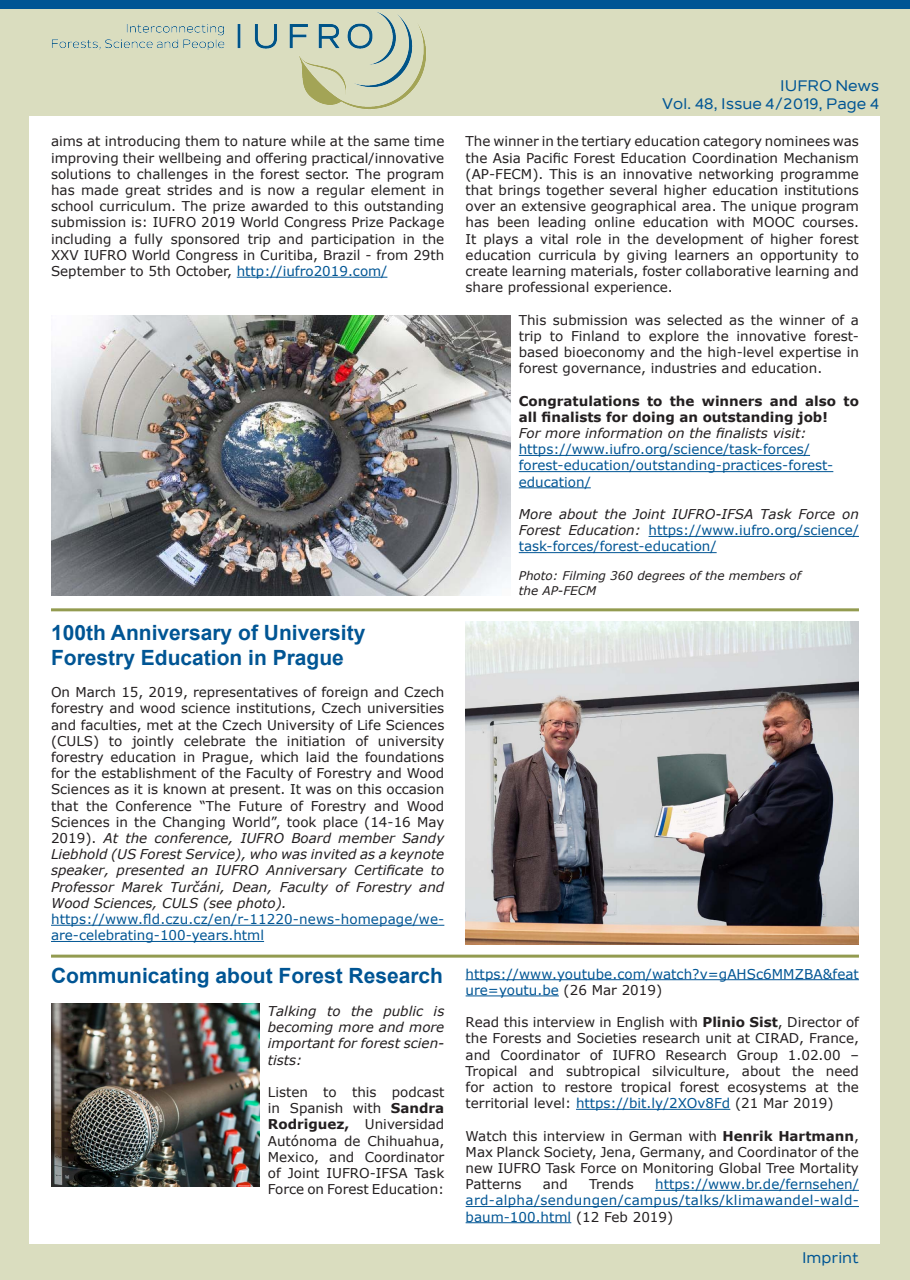
<style>
.page{position:relative;width:910px;height:1280px;background:#daddbf}
.page>*{position:absolute;margin:0;border:0;box-sizing:border-box;transform-origin:0 0}
.t1{font:700 21px/25.2px "Arial";color:#005594}
.t2{font:500 15px "Nolan";color:#005594}
.t3{font:13.5px/16.2px "Verdana";color:#231f20;text-align:justify}
.t4{font:13.5px/16.2px "Verdana";color:#005594}
.t5{font:italic 13.5px/16.2px "Verdana";color:#231f20;text-align:justify}
.t6{font:700 13.5px/16.2px "Verdana";color:#231f20}
.t7{font:italic 12px "Verdana";color:#231f20}
.s1{color:#005594}
.s2{font-style:italic;color:#231f20}
.s3{font-style:italic}
.s4{font-weight:700}
.s5{color:#231f20}
</style>
<div class="page">
<div style="left:30px;top:117px;width:850px;height:1127px;background:#fff"></div>
<img style="left:52px;top:12px;width:374px;height:97px">
<div style="left:0;top:0;width:910px;height:8px;background:#005594"></div>
<hr style="left:237px;top:277px;width:150px;height:1px;background:#005594">
<img style="left:51px;top:316px;width:459px;height:279px">
<hr style="left:519px;top:455px;width:291px;height:1px;background:#005594">
<hr style="left:519px;top:471px;width:314px;height:1px;background:#005594">
<hr style="left:519px;top:487px;width:72px;height:1px;background:#005594">
<hr style="left:649px;top:536px;width:210px;height:1px;background:#005594">
<hr style="left:519px;top:552px;width:198px;height:1px;background:#005594">
<hr style="left:51px;top:608px;width:808px;height:3px;background:#939b50">
<hr style="left:51px;top:925px;width:393px;height:1px;background:#005594">
<hr style="left:51px;top:941px;width:213px;height:1px;background:#005594">
<img style="left:466px;top:622px;width:393px;height:322px">
<hr style="left:51px;top:955px;width:808px;height:3px;background:#939b50">
<hr style="left:466px;top:979px;width:393px;height:1px;background:#005594">
<hr style="left:466px;top:995px;width:93px;height:1px;background:#005594">
<hr style="left:576px;top:1109px;width:154px;height:1px;background:#005594">
<hr style="left:655px;top:1190px;width:204px;height:1px;background:#005594">
<hr style="left:466px;top:1206px;width:393px;height:1px;background:#005594">
<hr style="left:466px;top:1222px;width:105px;height:1px;background:#005594">
<img style="left:51px;top:1003px;width:208px;height:183px">
<p class="t2" style="left:780px;top:77px;width:100px">IUFRO News</p>
<p class="t2" style="left:662px;top:95px;width:218px">Vol. 48, Issue 4/2019, Page 4</p>
<p class="t3" style="left:51px;top:133px;width:395px">aims at introducing them to nature while at the same time improving their wellbeing and offering practical/innovative solutions to challenges in the forest sector. The program has made great strides and is now a regular element in school curriculum. The prize awarded to this outstanding submission is: IUFRO 2019 World Congress Prize Package including a fully sponsored trip and participation in the XXV IUFRO World Congress in Curitiba, Brazil - from 29th September to 5th October, <span class="s1">http://iufro2019.com/</span></p>
<p class="t3" style="left:466px;top:133px;width:395px">The winner in the tertiary education category nominees was the Asia Pacific Forest Education Coordination Mechanism (AP-FECM). This is an innovative networking programme that brings together several higher education institutions over an extensive geographical area. The unique program has been leading online education with MOOC courses.<br>It plays a vital role in the development of higher forest education curricula by giving learners an opportunity to create learning materials, foster collaborative learning and share professional experience.</p>
<p class="t3" style="left:519px;top:311px;width:342px">This submission was selected as the winner of a trip to Finland to explore the innovative forest&shy;based bioeconomy and the high-level expertise in forest governance, industries and education.</p>
<p class="t6" style="left:519px;top:392px;width:342px">Congratulations to the winners and also to all finalists for doing an outstanding job!</p>
<p class="t5" style="left:519px;top:425px;width:289px">For more information on the finalists visit:</p>
<p class="t4" style="left:519px;top:441px;width:316px">https://www.iufro.org/science/task-forces/ forest-education/outstanding-practices-forest&shy;education/</p>
<p class="t4" style="left:519px;top:506px;width:342px;text-align:justify"><span class="s2">More about the Joint IUFRO-IFSA Task Force on Forest Education:</span> https://www.iufro.org/science/ task-forces/forest-education/</p>
<p class="t7" style="left:519px;top:568px;width:284px">Photo: Filming 360 degrees of the members of</p>
<p class="t7" style="left:519px;top:582px;width:79px">the AP-FECM</p>
<p class="t1" style="left:51px;top:620px;width:316px">100th Anniversary of University<br>Forestry Education in Prague</p>
<p class="t3" style="left:51px;top:684px;width:395px">On March 15, 2019, representatives of foreign and Czech forestry and wood science institutions, Czech universities and faculties, met at the Czech University of Life Sciences (CULS) to jointly celebrate the initiation of university forestry education in Prague, which laid the foundations for the establishment of the Faculty of Forestry and Wood Sciences as it is known at present. It was on this occasion that the Conference “The Future of Forestry and Wood Sciences in the Changing World”, took place (14-16 May 2019). <span class="s3">At the conference, IUFRO Board member Sandy Liebhold (US Forest Service), who was invited as a keynote speaker, presented an IUFRO Anniversary Certificate to Professor Marek Turčáni, Dean, Faculty of Forestry and Wood Sciences, CULS (see photo).</span></p>
<p class="t4" style="left:51px;top:911px;width:395px">https://www.fld.czu.cz/en/r-11220-news-homepage/we&shy;are-celebrating-100-years.html</p>
<p class="t1" style="left:51px;top:964px;width:394px">Communicating about Forest Research</p>
<p class="t5" style="left:268px;top:1003px;width:178px">Talking to the public is becoming more and more important for forest scien&shy;tists:</p>
<p class="t3" style="left:268px;top:1084px;width:178px">Listen to this podcast in Spanish with <span class="s4">Sandra Rodriguez,</span> Universidad Autónoma de Chihuahua, Mexico, and Coordinator of Joint IUFRO-IFSA Task Force on Forest Education:</p>
<p class="t4" style="left:466px;top:965px;width:395px">https://www.youtube.com/watch?v=gAHSc6MMZBA&amp;feat ure=youtu.be <span class="s5">(26 Mar 2019)</span></p>
<p class="t3" style="left:466px;top:1014px;width:395px">Read this interview in English with <span class="s4">Plinio Sist</span>, Director of the Forests and Societies research unit at CIRAD, France, and Coordinator of IUFRO Research Group 1.02.00 – Tropical and subtropical silviculture, about the need for action to restore tropical forest ecosystems at the territorial level: <span class="s1">https://bit.ly/2XOv8Fd</span> (21 Mar 2019)</p>
<p class="t3" style="left:466px;top:1127px;width:395px">Watch this interview in German with <span class="s4">Henrik Hartmann</span>, Max Planck Society, Jena, Germany, and Coordinator of the new IUFRO Task Force on Monitoring Global Tree Mortality Patterns</p>
<p class="t4" style="left:466px;top:1176px;width:395px;text-align:justify;text-indent:190px">https://www.br.de/fernsehen/ ard-alpha/sendungen/campus/talks/klimawandel-wald&shy;baum-100.html <span class="s5">(12 Feb 2019)</span></p>
<p class="t3" style="left:543px;top:1176px;width:27px">and</p>
<p class="t3" style="left:589px;top:1176px;width:46px">Trends</p>
<p class="t2" style="left:802px;top:1248px;width:58px">Imprint</p>
</div>
